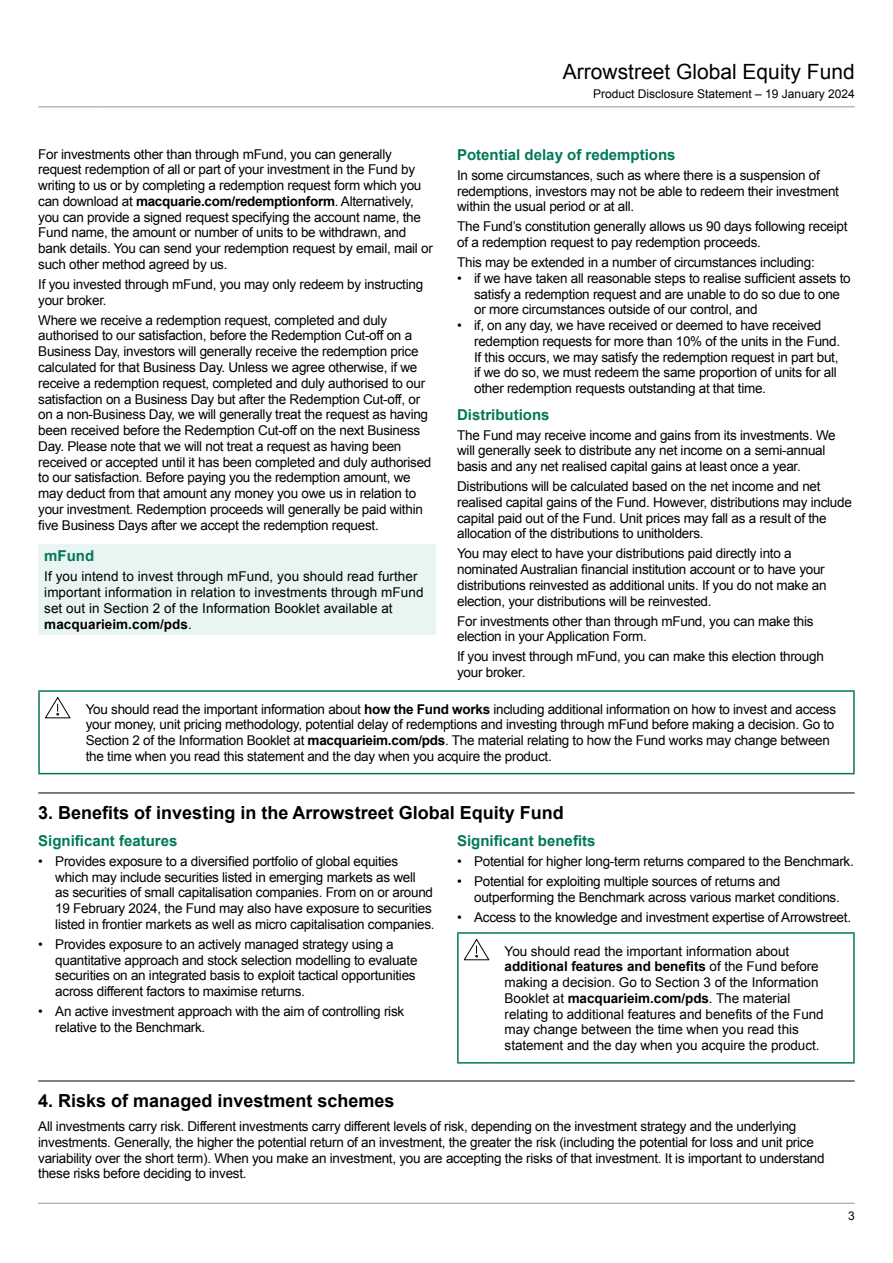
<style>
.page{position:relative;width:893px;height:1263px;background:#fff}
.page>*{position:absolute;margin:0;border:0;box-sizing:border-box;transform-origin:0 0}
.t1{font:21px "Arial";color:#000}
.t2{font:700 18px "Arial";color:#000}
.t3{font:700 15px "Arial";color:#027858}
.t4{font:13.5px/15.8px "Arial";letter-spacing:-.02em;color:#000}
.t5{font:13.5px/15.8px "Arial";letter-spacing:.005em;color:#000}
.t6{font:12px "Arial";color:#000}
.s1{font-weight:700}
</style>
<div class="page">
<div style="left:38px;top:544px;width:398px;height:90px;background:#e8f5f3"></div>
<hr style="left:38px;top:792px;width:817px;height:1px;background:#000">
<hr style="left:457px;top:934px;width:2px;height:128px;background:#027858">
<hr style="left:457px;top:932px;width:35px;height:2px;background:#027858">
<hr style="left:457px;top:1062px;width:35px;height:1px;background:#027858">
<hr style="left:492px;top:932px;width:363px;height:2px;background:#027858">
<hr style="left:853px;top:934px;width:2px;height:128px;background:#027858">
<hr style="left:492px;top:1062px;width:363px;height:1px;background:#027858">
<svg style="left:463px;top:939px;width:27px;height:22px"></svg>
<hr style="left:38px;top:692px;width:2px;height:81px;background:#027858">
<hr style="left:38px;top:690px;width:35px;height:2px;background:#027858">
<hr style="left:38px;top:773px;width:35px;height:1px;background:#027858">
<hr style="left:73px;top:690px;width:782px;height:2px;background:#027858">
<hr style="left:853px;top:692px;width:2px;height:81px;background:#027858">
<hr style="left:73px;top:773px;width:782px;height:1px;background:#027858">
<svg style="left:45px;top:697px;width:26px;height:22px"></svg>
<hr style="left:38px;top:1080px;width:817px;height:1px;background:#000">
<hr style="left:38px;top:106px;width:64px;height:1px;background:#939598">
<hr style="left:102px;top:106px;width:753px;height:1px;background:#939598">
<hr style="left:38px;top:1203px;width:753px;height:1px;background:#939598">
<hr style="left:791px;top:1203px;width:64px;height:1px;background:#939598">
<p class="t4" style="left:38px;top:146px;width:396px">For investments other than through mFund, you can generally request redemption of all or part of your investment in the Fund by writing to us or by completing a redemption request form which you can download at <span class="s1">macquarie.com/redemptionform</span>. Alternatively, you can provide a signed request specifying the account name, the Fund name, the amount or number of units to be withdrawn, and bank details. You can send your redemption request by email, mail or such other method agreed by us.</p>
<p class="t4" style="left:38px;top:276px;width:386px">If you invested through mFund, you may only redeem by instructing your broker.</p>
<p class="t4" style="left:38px;top:312px;width:395px">Where we receive a redemption request, completed and duly authorised to our satisfaction, before the Redemption Cut-off on a Business Day, investors will generally receive the redemption price calculated for that Business Day. Unless we agree otherwise, if we receive a redemption request, completed and duly authorised to our satisfaction on a Business Day but after the Redemption Cut-off, or on a non-Business Day, we will generally treat the request as having been received before the Redemption Cut-off on the next Business Day. Please note that we will not treat a request as having been received or accepted until it has been completed and duly authorised to our satisfaction. Before paying you the redemption amount, we may deduct from that amount any money you owe us in relation to your investment. Redemption proceeds will generally be paid within five Business Days after we accept the redemption request.</p>
<p class="t3" style="left:44px;top:546px;width:51px">mFund</p>
<p class="t5" style="left:44px;top:569px;width:381px">If you intend to invest through mFund, you should read further important information in relation to investments through mFund set out in Section 2 of the Information Booklet available at <span class="s1">macquarieim.com/pds</span>.</p>
<h1 class="t1" style="left:563px;top:58px;width:293px">Arrowstreet Global Equity Fund</h1>
<p class="t6" style="left:593px;top:86px;width:263px">Product Disclosure Statement – 19 January 2024</p>
<p class="t3" style="left:457px;top:145px;width:220px">Potential delay of redemptions</p>
<p class="t4" style="left:457px;top:167px;width:383px">In some circumstances, such as where there is a suspension of redemptions, investors may not be able to redeem their investment within the usual period or at all.</p>
<p class="t4" style="left:457px;top:219px;width:392px">The Fund’s constitution generally allows us 90 days following receipt of a redemption request to pay redemption proceeds.</p>
<p class="t4" style="left:457px;top:255px;width:359px">This may be extended in a number of circumstances including:</p>
<p class="t4" style="left:474px;top:270px;width:378px;text-indent:-17px">• if we have taken all reasonable steps to realise sufficient assets to satisfy a redemption request and are unable to do so due to one or more circumstances outside of our control, and</p>
<p class="t4" style="left:474px;top:318px;width:367px;text-indent:-17px">• if, on any day, we have received or deemed to have received redemption requests for more than 10% of the units in the Fund.<br>If this occurs, we may satisfy the redemption request in part but, if we do so, we must redeem the same proportion of units for all other redemption requests outstanding at that time.</p>
<p class="t3" style="left:457px;top:404px;width:94px">Distributions</p>
<p class="t4" style="left:457px;top:427px;width:380px">The Fund may receive income and gains from its investments. We will generally seek to distribute any net income on a semi-annual basis and any net realised capital gains at least once a year.</p>
<p class="t4" style="left:457px;top:479px;width:396px">Distributions will be calculated based on the net income and net realised capital gains of the Fund. However, distributions may include capital paid out of the Fund. Unit prices may fall as a result of the allocation of the distributions to unitholders.</p>
<p class="t4" style="left:457px;top:546px;width:371px">You may elect to have your distributions paid directly into a nominated Australian financial institution account or to have your distributions reinvested as additional units. If you do not make an election, your distributions will be reinvested.</p>
<p class="t4" style="left:457px;top:613px;width:358px">For investments other than through mFund, you can make this election in your Application Form.</p>
<p class="t4" style="left:457px;top:649px;width:368px">If you invest through mFund, you can make this election through your broker.</p>
<p class="t4" style="left:86px;top:701px;width:752px">You should read the important information about <span class="s1">how the Fund works</span> including additional information on how to invest and access your money, unit pricing methodology, potential delay of redemptions and investing through mFund before making a decision. Go to Section 2 of the Information Booklet at <span class="s1">macquarieim.com/pds</span>. The material relating to how the Fund works may change between the time when you read this statement and the day when you acquire the product.</p>
<h2 class="t2" style="left:38px;top:801px;width:527px">3. Benefits of investing in the Arrowstreet Global Equity Fund</h2>
<p class="t3" style="left:38px;top:831px;width:141px">Significant features</p>
<p class="t4" style="left:55px;top:853px;width:381px;text-indent:-17px">• Provides exposure to a diversified portfolio of global equities which may include securities listed in emerging markets as well<br>as securities of small capitalisation companies. From on or around 19 February 2024, the Fund may also have exposure to securities listed in frontier markets as well as micro capitalisation companies.</p>
<p class="t4" style="left:55px;top:936px;width:364px;text-indent:-17px">• Provides exposure to an actively managed strategy using a quantitative approach and stock selection modelling to evaluate securities on an integrated basis to exploit tactical opportunities across different factors to maximise returns.</p>
<p class="t4" style="left:55px;top:1004px;width:350px;text-indent:-17px">• An active investment approach with the aim of controlling risk relative to the Benchmark.</p>
<p class="t3" style="left:457px;top:831px;width:140px">Significant benefits</p>
<p class="t4" style="left:457px;top:853px;width:398px">• Potential for higher long-term returns compared to the Benchmark.</p>
<p class="t4" style="left:474px;top:873px;width:367px;text-indent:-17px">• Potential for exploiting multiple sources of returns and outperforming the Benchmark across various market conditions.</p>
<p class="t4" style="left:457px;top:909px;width:395px">• Access to the knowledge and investment expertise of Arrowstreet.</p>
<p class="t4" style="left:505px;top:943px;width:321px">You should read the important information about <span class="s1">additional features and benefits</span> of the Fund before making a decision. Go to Section 3 of the Information Booklet at <span class="s1">macquarieim.com/pds</span>. The material relating to additional features and benefits of the Fund may change between the time when you read this statement and the day when you acquire the product.</p>
<h2 class="t2" style="left:38px;top:1089px;width:358px">4. Risks of managed investment schemes</h2>
<p class="t4" style="left:38px;top:1119px;width:788px">All investments carry risk. Different investments carry different levels of risk, depending on the investment strategy and the underlying investments. Generally, the higher the potential return of an investment, the greater the risk (including the potential for loss and unit price variability over the short term). When you make an investment, you are accepting the risks of that investment. It is important to understand these risks before deciding to invest.</p>
<p class="t6" style="left:848px;top:1208px;width:8px">3</p>
</div>
